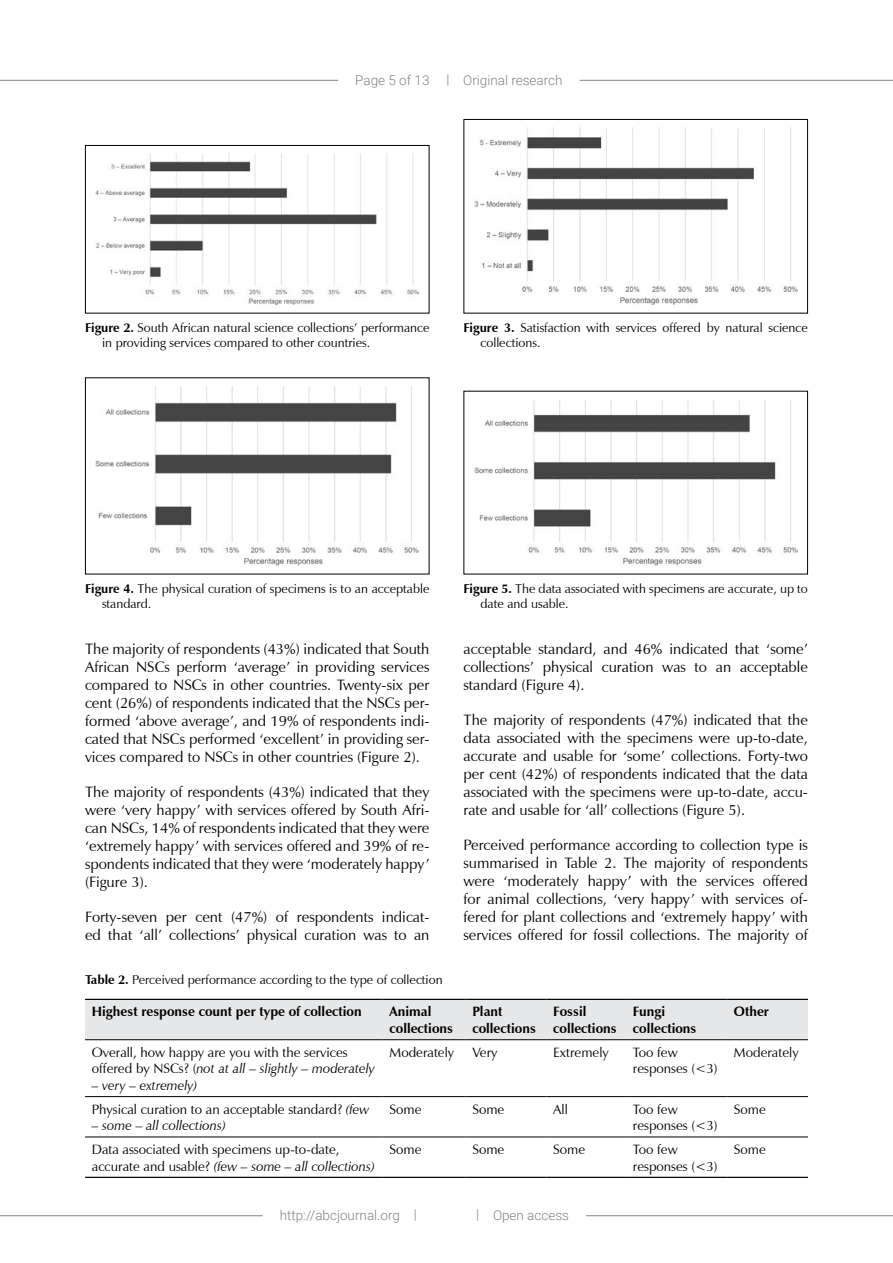
<style>
.page{position:relative;width:893px;height:1263px;background:#fff}
.page>*{position:absolute;margin:0;border:0;box-sizing:border-box;transform-origin:0 0}
.EF_Paragraph_text{font:15px/18px "Zapf Humanist 601 BT";color:#000;text-align:justify}
.EF_table_text{font:13.5px/16.5px "Zapf Humanist 601 BT";color:#000}
.EF_table_text-2{font:700 13.5px/16.5px "Zapf Humanist 601 BT";color:#000}
.EF_footer_LEFT{font:300 13.5px "Roboto";color:#808285}
.EF_table_text-3{font:italic 13.5px "Zapf Humanist 601 BT";color:#000}
.EF_Captions{font:12.75px/15.8px "Zapf Humanist 601 BT";color:#000}
.s1{font-weight:700}
.s2{font-style:italic}
</style>
<div class="page">
<hr style="left:0;top:1215px;width:893px;height:1px;background:#808285">
<hr style="left:0;top:80px;width:893px;height:1px;background:#808285">
<div style="left:429px;top:77px;width:151px;height:7px;background:#fff"></div>
<div style="left:459px;top:1212px;width:127px;height:7px;background:#fff"></div>
<div style="left:263px;top:1212px;width:171px;height:7px;background:#fff"></div>
<div style="left:417px;top:1186px;width:59px;height:34px;background:#fff"></div>
<div style="left:338px;top:77px;width:108px;height:7px;background:#fff"></div>
<img style="left:96px;top:154px;width:323px;height:151px">
<div style="left:85px;top:145px;width:344px;height:168px;border:1px solid #000"></div>
<img style="left:96px;top:386px;width:323px;height:179px">
<img style="left:474px;top:128px;width:323px;height:177px">
<div style="left:463px;top:119px;width:345px;height:194px;border:1px solid #000"></div>
<img style="left:474px;top:400px;width:323px;height:165px">
<div style="left:85px;top:1000px;width:723px;height:39px;background:#e6e7e8"></div>
<hr style="left:85px;top:999px;width:298px;height:1px;background:#000">
<hr style="left:383px;top:999px;width:83px;height:1px;background:#000">
<hr style="left:466px;top:999px;width:80px;height:1px;background:#000">
<hr style="left:546px;top:999px;width:80px;height:1px;background:#000">
<hr style="left:626px;top:999px;width:101px;height:1px;background:#000">
<hr style="left:727px;top:999px;width:81px;height:1px;background:#000">
<hr style="left:85px;top:1039px;width:298px;height:1px;background:#000">
<hr style="left:383px;top:1039px;width:83px;height:1px;background:#000">
<hr style="left:466px;top:1039px;width:80px;height:1px;background:#000">
<hr style="left:546px;top:1039px;width:80px;height:1px;background:#000">
<hr style="left:626px;top:1039px;width:101px;height:1px;background:#000">
<hr style="left:727px;top:1039px;width:81px;height:1px;background:#000">
<hr style="left:85px;top:1096px;width:298px;height:1px;background:#000">
<hr style="left:383px;top:1096px;width:83px;height:1px;background:#000">
<hr style="left:466px;top:1096px;width:80px;height:1px;background:#000">
<hr style="left:546px;top:1096px;width:80px;height:1px;background:#000">
<hr style="left:626px;top:1096px;width:101px;height:1px;background:#000">
<hr style="left:727px;top:1096px;width:81px;height:1px;background:#000">
<hr style="left:85px;top:1137px;width:298px;height:1px;background:#000">
<hr style="left:85px;top:1177px;width:298px;height:1px;background:#000">
<hr style="left:383px;top:1137px;width:83px;height:1px;background:#000">
<hr style="left:466px;top:1137px;width:80px;height:1px;background:#000">
<hr style="left:546px;top:1137px;width:80px;height:1px;background:#000">
<hr style="left:626px;top:1137px;width:101px;height:1px;background:#000">
<hr style="left:727px;top:1137px;width:81px;height:1px;background:#000">
<hr style="left:383px;top:1177px;width:83px;height:1px;background:#000">
<hr style="left:466px;top:1177px;width:80px;height:1px;background:#000">
<hr style="left:546px;top:1177px;width:80px;height:1px;background:#000">
<hr style="left:626px;top:1177px;width:101px;height:1px;background:#000">
<hr style="left:727px;top:1177px;width:81px;height:1px;background:#000">
<p class="EF_footer_LEFT" style="left:355px;top:71px;width:76px">Page 5 of 13</p>
<p class="EF_footer_LEFT" style="left:446px;top:71px;width:118px">| Original research</p>
<p class="EF_Captions" style="left:102px;top:319px;width:329px;text-indent:-17px"><span class="s1">Figure 2.</span> South African natural science collections’ performance in providing services compared to other countries.</p>
<p class="EF_Captions" style="left:480px;top:319px;width:329px;text-indent:-17px"><span class="s1">Figure 3.</span> Satisfaction with services offered by natural science collections.</p>
<p class="EF_Captions" style="left:102px;top:580px;width:329px;text-indent:-17px"><span class="s1">Figure 4.</span> The physical curation of specimens is to an acceptable standard.</p>
<p class="EF_Paragraph_text" style="left:85px;top:640px;width:346px">The majority of respondents (43%) indicated that South African NSCs perform ‘average’ in providing services compared to NSCs in other countries. Twenty-six per cent (26%) of respondents indicated that the NSCs per&shy;formed ‘above average’, and 19% of respondents indi&shy;cated that NSCs performed ‘excellent’ in providing ser&shy;vices compared to NSCs in other countries (Figure 2).</p>
<p class="EF_Paragraph_text" style="left:85px;top:783px;width:346px">The majority of respondents (43%) indicated that they were ‘very happy’ with services offered by South Afri&shy;can NSCs, 14% of respondents indicated that they were ‘extremely happy’ with services offered and 39% of re&shy;spondents indicated that they were ‘moderately happy’ (Figure 3).</p>
<p class="EF_Paragraph_text" style="left:85px;top:908px;width:346px">Forty-seven per cent (47%) of respondents indicat&shy;ed that ‘all’ collections’ physical curation was to an</p>
<p class="EF_Captions" style="left:480px;top:580px;width:329px;text-indent:-17px"><span class="s1">Figure 5.</span> The data associated with specimens are accurate, up to date and usable.</p>
<p class="EF_Paragraph_text" style="left:463px;top:640px;width:346px">acceptable standard, and 46% indicated that ‘some’ collections’ physical curation was to an acceptable standard (Figure 4).</p>
<p class="EF_Paragraph_text" style="left:463px;top:711px;width:346px">The majority of respondents (47%) indicated that the data associated with the specimens were up-to-date, accurate and usable for ‘some’ collections. Forty-two per cent (42%) of respondents indicated that the data associated with the specimens were up-to-date, accu&shy;rate and usable for ‘all’ collections (Figure 5).</p>
<p class="EF_Paragraph_text" style="left:463px;top:836px;width:346px">Perceived performance according to collection type is summarised in Table 2. The majority of respondents were ‘moderately happy’ with the services offered for animal collections, ‘very happy’ with services of&shy;fered for plant collections and ‘extremely happy’ with services offered for fossil collections. The majority of</p>
<p class="EF_Captions" style="left:85px;top:972px;width:359px"><span class="s1">Table 2.</span> Perceived performance according to the type of collection</p>
<p class="EF_table_text-2" style="left:92px;top:1003px;width:271px">Highest response count per type of collection</p>
<p class="EF_table_text-2" style="left:389px;top:1003px;width:65px">Animal collections</p>
<p class="EF_table_text-2" style="left:472px;top:1003px;width:65px">Plant collections</p>
<p class="EF_table_text-2" style="left:553px;top:1003px;width:65px">Fossil collections</p>
<p class="EF_table_text-2" style="left:633px;top:1003px;width:65px">Fungi collections</p>
<p class="EF_table_text-2" style="left:734px;top:1003px;width:37px">Other</p>
<p class="EF_table_text" style="left:92px;top:1044px;width:285px">Overall, how happy are you with the services offered by NSCs? (<span class="s2">not at all – slightly – moderately</span></p>
<p class="EF_table_text-3" style="left:92px;top:1077px;width:107px">– very – extremely)</p>
<p class="EF_table_text" style="left:389px;top:1044px;width:66px">Moderately</p>
<p class="EF_table_text" style="left:472px;top:1044px;width:27px">Very</p>
<p class="EF_table_text" style="left:553px;top:1044px;width:57px">Extremely</p>
<p class="EF_table_text" style="left:633px;top:1044px;width:86px">Too few responses (&lt;3)</p>
<p class="EF_table_text" style="left:734px;top:1044px;width:66px">Moderately</p>
<p class="EF_table_text" style="left:92px;top:1101px;width:279px">Physical curation to an acceptable standard? <span class="s2">(few</span></p>
<p class="EF_table_text-3" style="left:92px;top:1117px;width:135px">– some – all collections)</p>
<p class="EF_table_text" style="left:389px;top:1101px;width:33px">Some</p>
<p class="EF_table_text" style="left:472px;top:1101px;width:33px">Some</p>
<p class="EF_table_text" style="left:553px;top:1101px;width:16px">All</p>
<p class="EF_table_text" style="left:633px;top:1101px;width:86px">Too few responses (&lt;3)</p>
<p class="EF_table_text" style="left:734px;top:1101px;width:33px">Some</p>
<p class="EF_table_text" style="left:92px;top:1141px;width:284px">Data associated with specimens up-to-date, accurate and usable? <span class="s2">(few – some – all collections)</span></p>
<p class="EF_table_text" style="left:389px;top:1141px;width:33px">Some</p>
<p class="EF_table_text" style="left:472px;top:1141px;width:33px">Some</p>
<p class="EF_table_text" style="left:553px;top:1141px;width:33px">Some</p>
<p class="EF_table_text" style="left:633px;top:1141px;width:86px">Too few responses (&lt;3)</p>
<p class="EF_table_text" style="left:734px;top:1141px;width:33px">Some</p>
<p class="EF_footer_LEFT" style="left:280px;top:1206px;width:139px">http://abcjournal.org |</p>
<p class="EF_footer_LEFT" style="left:476px;top:1206px;width:94px">| Open access</p>
</div>
